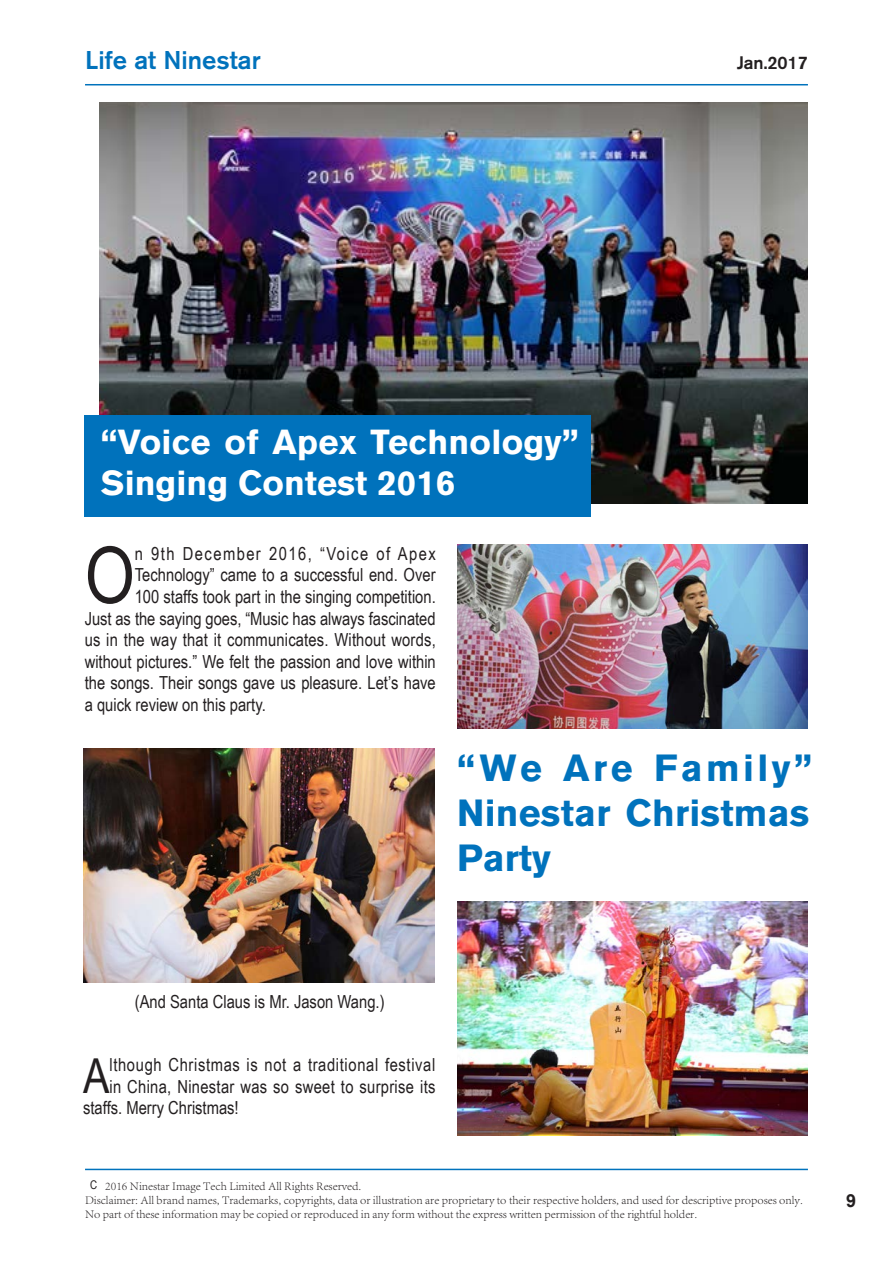
<style>
.page{position:relative;width:893px;height:1263px;background:#fff}
.page>*{position:absolute;margin:0;border:0;box-sizing:border-box;transform-origin:0 0}
.t1{font:78.3px "Arial Narrow";color:#231f20}
.t2{font:48.15px "Arial Narrow";color:#231f20}
.t3{font:700 37.5px/45px "Akzidenz Grotesk BQ";letter-spacing:.005em;color:#0072bc;text-align:justify}
.t4{font:700 34.5px/41.4px "Akzidenz Grotesk BQ";color:#fff}
.t5{font:500 25.5px "Akzidenz Grotesk BQ";color:#0072bc}
.t6{font:18px "Arial Narrow";color:#231f20}
.t7{font:18px "Arial Narrow";letter-spacing:.035em;color:#231f20}
.t8{font:18px "Arial Narrow";letter-spacing:.08em;color:#231f20}
.t9{font:500 18px "Akzidenz Grotesk BQ";color:#231f20}
.t10{font:700 18px "Arial";color:#231f20}
.t11{font:300 12px "Adobe Song Std";color:#231f20}
.s1{font-family:"Arial Narrow";font-weight:400}
</style>
<div class="page">
<hr style="left:85px;top:84px;width:723px;height:1px;background:#0072bc">
<hr style="left:85px;top:1169px;width:723px;height:1px;background:#0072bc">
<img style="left:99px;top:102px;width:709px;height:401px">
<div style="left:85px;top:415px;width:506px;height:102px;background:#0072bc"></div>
<img style="left:457px;top:544px;width:351px;height:185px">
<img style="left:84px;top:749px;width:350px;height:234px">
<img style="left:457px;top:901px;width:351px;height:234px">
<p class="t5" style="left:85px;top:44px;width:177px">Life at Ninestar</p>
<p class="t9" style="left:737px;top:52px;width:73px">Jan.2017</p>
<p class="t4" style="left:101px;top:421px;width:479px">“Voice of Apex Technology”<br>Singing Contest 2016</p>
<p class="t1" style="left:85px;top:518px;width:51px">O</p>
<p class="t8" style="left:135px;top:540px;width:302px">n 9th December 2016, “Voice of Apex</p>
<p class="t6" style="left:135px;top:562px;width:302px">Technology” came to a successful end. Over</p>
<p class="t6" style="left:135px;top:583px;width:303px">100 staffs took part in the singing competition.</p>
<p class="t6" style="left:85px;top:605px;width:352px">Just as the saying goes, “Music has always fascinated</p>
<p class="t6" style="left:85px;top:627px;width:353px">us in the way that it communicates. Without words,</p>
<p class="t6" style="left:85px;top:648px;width:353px">without pictures.” We felt the passion and love within</p>
<p class="t6" style="left:85px;top:670px;width:353px">the songs. Their songs gave us pleasure. Let’s have</p>
<p class="t6" style="left:85px;top:691px;width:183px">a quick review on this party.</p>
<p class="t3" style="left:457px;top:745px;width:356px">“We Are Family” Ninestar Christmas Party</p>
<p class="t6" style="left:135px;top:989px;width:251px">(And Santa Claus is Mr. Jason Wang.)</p>
<p class="t2" style="left:83px;top:1040px;width:28px">A</p>
<p class="t7" style="left:110px;top:1051px;width:327px">lthough Christmas is not a traditional festival</p>
<p class="t6" style="left:110px;top:1073px;width:327px">in China, Ninestar was so sweet to surprise its</p>
<p class="t6" style="left:83px;top:1095px;width:157px">staffs. Merry Christmas!</p>
<p class="t11" style="left:90px;top:1179px;width:273px"><span class="s1">C</span> 2016 Ninestar Image Tech Limited All Rights Reserved.</p>
<p class="t11" style="left:85px;top:1193px;width:719px">Disclaimer: All brand names, Trademarks, copyrights, data or illustration are proprietary to their respective holders, and used for descriptive proposes only.</p>
<p class="t11" style="left:85px;top:1207px;width:614px">No part of these information may be copied or reproduced in any form without the express written permission of the rightful holder.</p>
<p class="t10" style="left:846px;top:1189px;width:12px">9</p>
</div>
